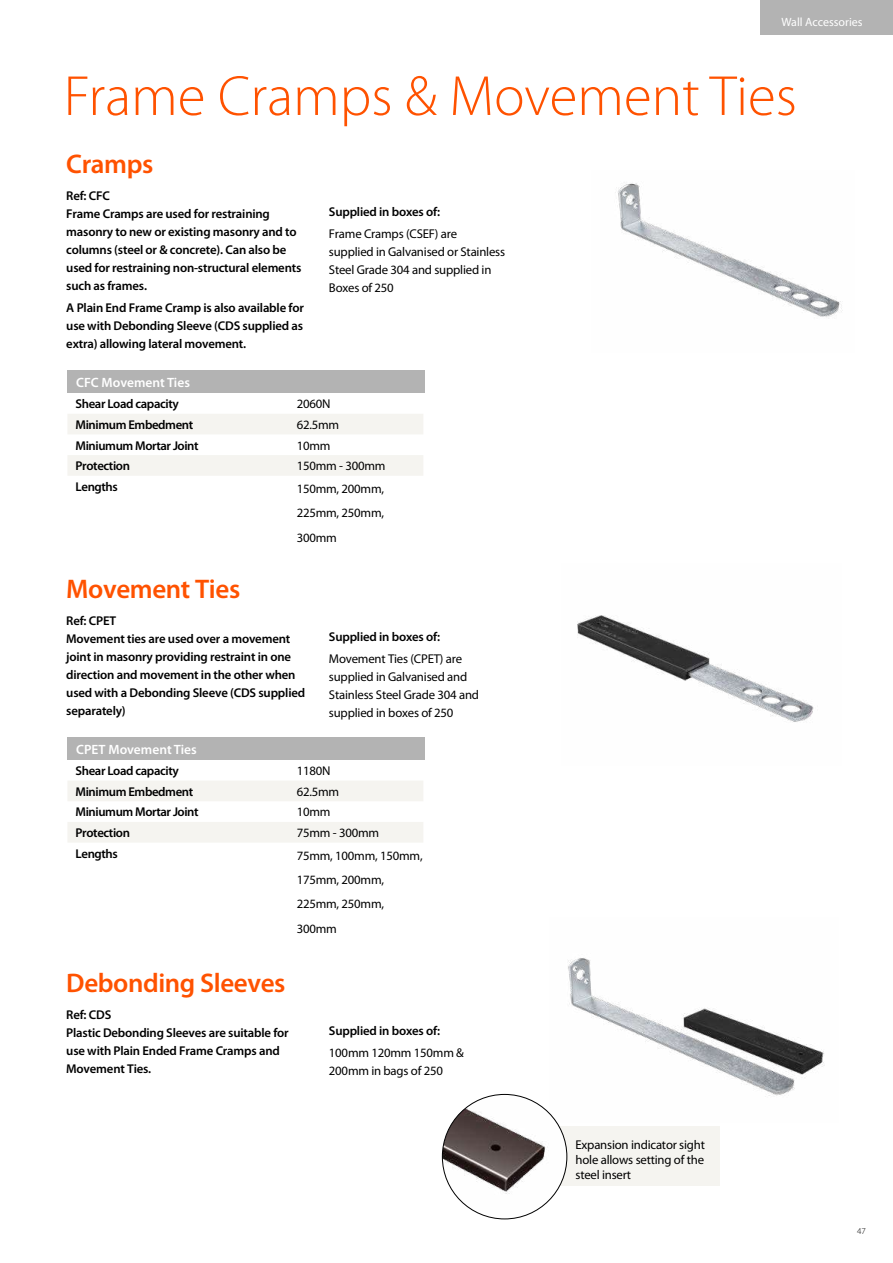
<style>
.page{position:relative;width:893px;height:1263px;background:#fff}
.page>*{position:absolute;margin:0;border:0;box-sizing:border-box;transform-origin:0 0}
.t1{font:300 57px "Myriad Pro";color:#ff5200}
.t2{font:600 27px "Myriad Pro";letter-spacing:-.015em;color:#ff5200}
.t3{font:600 13.5px "Myriad Pro";color:#fff}
.t4{font:600 12.75px/18px "Myriad Pro";letter-spacing:-.015em;color:#000}
.t5{font:12.75px/18px "Myriad Pro";letter-spacing:-.015em;color:#000}
.t6{font:12px "Myriad Pro";color:#fff}
.t7{font:300 9px "Myriad Pro";color:#000}
</style>
<div class="page">
<div style="left:760px;top:0;width:133px;height:34px;background:#b3b3b3"></div>
<svg style="left:68px;top:414px;width:355px;height:62px"></svg>
<div style="left:67px;top:371px;width:358px;height:22px;background:#b3b3b3"></div>
<img style="left:615px;top:183px;width:228px;height:136px">
<img style="left:577px;top:615px;width:237px;height:107px">
<svg style="left:68px;top:781px;width:355px;height:61px"></svg>
<div style="left:67px;top:738px;width:358px;height:22px;background:#b3b3b3"></div>
<img style="left:549px;top:958px;width:276px;height:165px">
<div style="left:557px;top:1126px;width:163px;height:60px;background:#f5f4f0"></div>
<img style="left:442px;top:1094px;width:125px;height:125px;border-radius:62px">
<p class="t6" style="left:781px;top:14px;width:83px">Wall Accessories</p>
<h1 class="t1" style="left:64px;top:65px;width:735px">Frame Cramps &amp; Movement Ties</h1>
<h2 class="t2" style="left:66px;top:147px;width:89px">Cramps</h2>
<p class="t4" style="left:66px;top:186px;width:237px">Ref: CFC<br>Frame Cramps are used for restraining masonry to new or existing masonry and to columns (steel or &amp; concrete). Can also be used for restraining non-structural elements such as frames.</p>
<p class="t4" style="left:66px;top:298px;width:239px;text-align:justify">A Plain End Frame Cramp is also available for use with Debonding Sleeve (CDS supplied as extra) allowing lateral movement.</p>
<p class="t4" style="left:329px;top:202px;width:113px">Supplied in boxes of:</p>
<p class="t5" style="left:329px;top:224px;width:178px">Frame Cramps (CSEF) are<br>supplied in Galvanised or Stainless<br>Steel Grade 304 and supplied in<br>Boxes of 250</p>
<p class="t3" style="left:76px;top:374px;width:115px">CFC Movement Ties</p>
<p class="t4" style="left:76px;top:395px;width:105px">Shear Load capacity</p>
<p class="t5" style="left:297px;top:395px;width:35px">2060N</p>
<p class="t4" style="left:76px;top:415px;width:119px">Minimum Embedment</p>
<p class="t5" style="left:297px;top:415px;width:44px">62.5mm</p>
<p class="t4" style="left:76px;top:436px;width:125px">Miniumum Mortar Joint</p>
<p class="t5" style="left:297px;top:436px;width:35px">10mm</p>
<p class="t4" style="left:76px;top:457px;width:56px">Protection</p>
<p class="t5" style="left:297px;top:457px;width:90px">150mm - 300mm</p>
<p class="t4" style="left:76px;top:478px;width:44px">Lengths</p>
<p class="t5" style="left:297px;top:476px;width:89px;line-height:24.5px;text-align:justify">150mm, 200mm, 225mm, 250mm, 300mm</p>
<h2 class="t2" style="left:66px;top:572px;width:175px">Movement Ties</h2>
<p class="t4" style="left:66px;top:611px;width:240px">Ref: CPET<br>Movement ties are used over a movement joint in masonry providing restraint in one direction and movement in the other when used with a Debonding Sleeve (CDS supplied separately)</p>
<p class="t3" style="left:76px;top:741px;width:122px">CPET Movement Ties</p>
<p class="t4" style="left:329px;top:627px;width:113px">Supplied in boxes of:</p>
<p class="t5" style="left:329px;top:649px;width:152px">Movement Ties (CPET) are supplied in Galvanised and<br>Stainless Steel Grade 304 and supplied in boxes of 250</p>
<p class="t4" style="left:76px;top:761px;width:105px">Shear Load capacity</p>
<p class="t5" style="left:297px;top:761px;width:35px">1180N</p>
<p class="t4" style="left:76px;top:782px;width:119px">Minimum Embedment</p>
<p class="t5" style="left:297px;top:782px;width:44px">62.5mm</p>
<p class="t4" style="left:76px;top:803px;width:125px">Miniumum Mortar Joint</p>
<p class="t5" style="left:297px;top:803px;width:35px">10mm</p>
<p class="t4" style="left:76px;top:823px;width:56px">Protection</p>
<p class="t5" style="left:297px;top:823px;width:84px">75mm - 300mm</p>
<p class="t4" style="left:76px;top:844px;width:44px">Lengths</p>
<p class="t5" style="left:297px;top:843px;width:128px;line-height:24.5px">75mm, 100mm, 150mm,<br>175mm, 200mm,<br>225mm, 250mm,<br>300mm</p>
<h2 class="t2" style="left:66px;top:966px;width:221px">Debonding Sleeves</h2>
<p class="t4" style="left:66px;top:1005px;width:224px">Ref: CDS<br>Plastic Debonding Sleeves are suitable for use with Plain Ended Frame Cramps and<br>Movement Ties.</p>
<p class="t4" style="left:329px;top:1021px;width:113px">Supplied in boxes of:</p>
<p class="t5" style="left:329px;top:1043px;width:137px">100mm 120mm 150mm &amp;<br>200mm in bags of 250</p>
<p class="t5" style="left:575px;top:1137px;width:131px;line-height:15px;text-align:justify">Expansion indicator sight hole allows setting of the steel insert</p>
<p class="t7" style="left:857px;top:1226px;width:10px">47</p>
</div>
